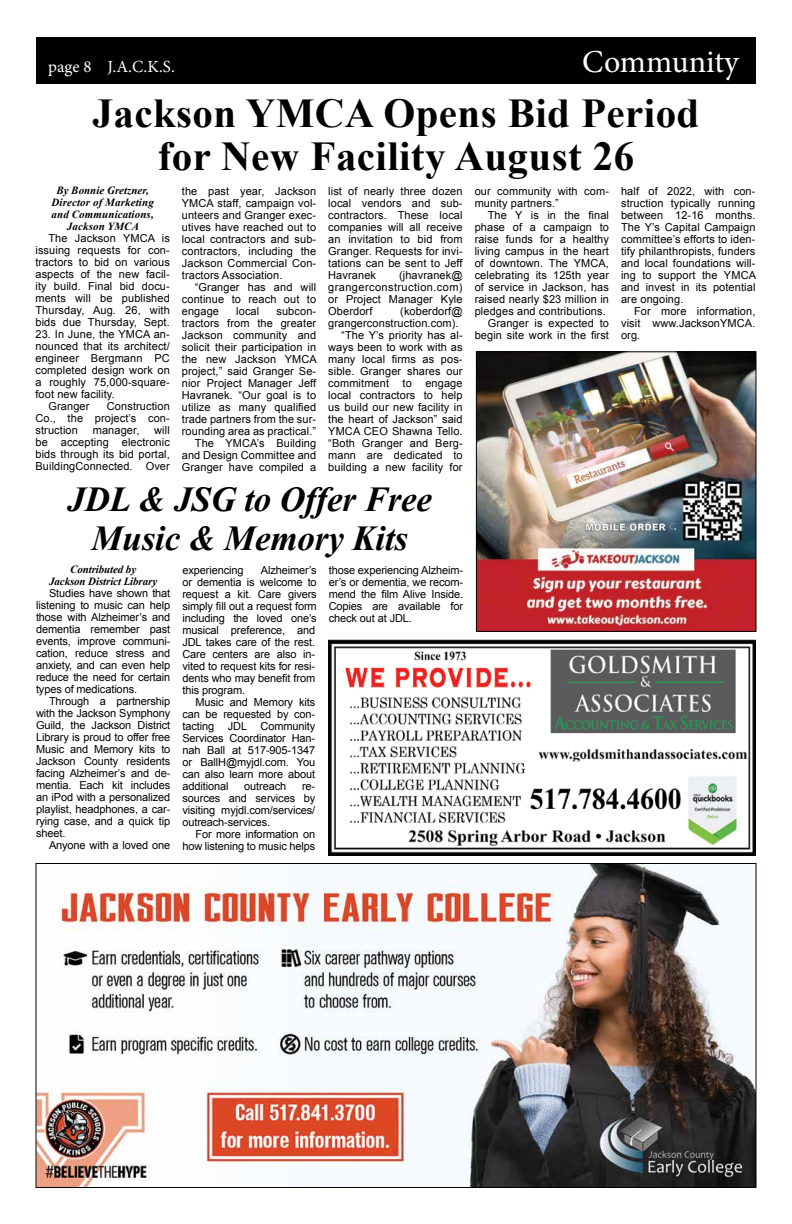
<style>
.page{position:relative;width:792px;height:1224px;background:#fff}
.page>*{position:absolute;margin:0;border:0;box-sizing:border-box;transform-origin:0 0}
.t1{font:700 41px/43px "Times New Roman";letter-spacing:.01em;color:#000;text-align:center}
.t2{font:italic 700 35px/39px "Times New Roman";letter-spacing:-.005em;color:#000;text-align:center}
.t3{font:32px "Minion Pro";color:#fff}
.t4{font:17px "Minion Pro";color:#fff}
.t5{font:11px/12px "Arial";letter-spacing:.01em;color:#000;text-align:justify}
.t6{font:11px/12px "Arial";letter-spacing:-.01em;color:#000}
.t7{font:italic 700 11px/12px "Times New Roman";color:#000;text-align:center}
</style>
<div class="page">
<div style="left:36px;top:37px;width:720px;height:47px;background:#000"></div>
<img style="left:38px;top:865px;width:716px;height:321px">
<img style="left:329px;top:640px;width:427px;height:216px">
<img style="left:478px;top:354px;width:276px;height:276px">
<div style="left:476px;top:352px;width:280px;height:280px;border:1px solid #000"></div>
<h3 class="t4" style="left:48px;top:55px;width:128px">page 8 J.A.C.K.S.</h3>
<h3 class="t3" style="left:582px;top:40px;width:158px">Community</h3>
<h1 class="t1" style="left:93px;top:91px;width:608px">Jackson YMCA Opens Bid Period for New Facility August 26</h1>
<p class="t7" style="left:51px;top:184px;width:104px">By Bonnie Gretzner,<br>Director of Marketing and Communications,<br>Jackson YMCA</p>
<p class="t5" style="left:35px;top:232px;width:136px;text-indent:13px">The Jackson YMCA is issuing requests for con&shy;tractors to bid on various aspects of the new facil&shy;ity build. Final bid docu&shy;ments will be published Thursday, Aug. 26, with bids due Thursday, Sept.</p>
<p class="t5" style="left:35px;top:328px;width:136px">23. In June, the YMCA an-</p>
<p class="t5" style="left:35px;top:340px;width:136px">nounced that its architect/</p>
<p class="t5" style="left:35px;top:352px;width:136px">engineer Bergmann PC</p>
<p class="t5" style="left:35px;top:364px;width:136px">completed design work on</p>
<p class="t5" style="left:35px;top:376px;width:136px">a roughly 75,000-square-</p>
<p class="t5" style="left:35px;top:388px;width:81px">foot new facility.</p>
<p class="t5" style="left:48px;top:400px;width:43px">Granger</p>
<p class="t5" style="left:328px;top:185px;width:136px">list of nearly three dozen local vendors and sub&shy;contractors. These local companies will all receive an invitation to bid from Granger. Requests for invi&shy;tations can be sent to Jeff Havranek</p>
<p class="t5" style="left:621px;top:185px;width:136px">half of 2022, with con&shy;struction typically running between 12-16 months.<br>The Y’s Capital Campaign committee’s efforts to iden&shy;tify philanthropists, funders and local foundations will&shy;ing to support the YMCA and invest in its potential are ongoing.</p>
<p class="t5" style="left:621px;top:305px;width:136px;text-indent:13px">For more information, visit www.JacksonYMCA. org.</p>
<p class="t5" style="left:182px;top:185px;width:136px">the past year, Jackson YMCA staff, campaign vol&shy;unteers and Granger exec&shy;utives have reached out to local contractors and sub&shy;contractors, including the Jackson Commercial Con&shy;tractors Association.</p>
<p class="t5" style="left:182px;top:281px;width:136px;text-indent:13px">“Granger has and will continue to reach out to engage</p>
<p class="t5" style="left:475px;top:185px;width:136px">our community with com&shy;munity partners.”</p>
<p class="t5" style="left:475px;top:209px;width:136px;text-align:right">The Y is in the final phase of a campaign to raise funds for a healthy living campus in the heart of downtown. The YMCA, celebrating its 125th year of service in Jackson, has raised nearly $23 million in pledges and contributions.<br>Granger is expected to begin site work in the first</p>
<p class="t5" style="left:328px;top:269px;width:136px;text-indent:71px">(jhavranek@ grangerconstruction.com) or Project Manager Kyle Oberdorf</p>
<p class="t5" style="left:400px;top:305px;width:64px">(koberdorf@</p>
<p class="t5" style="left:328px;top:317px;width:132px">grangerconstruction.com).</p>
<p class="t5" style="left:341px;top:329px;width:123px">“The Y’s priority has al-</p>
<p class="t5" style="left:328px;top:341px;width:136px">ways been to work with as</p>
<p class="t5" style="left:328px;top:353px;width:136px">many local firms as pos-</p>
<p class="t5" style="left:328px;top:365px;width:136px">sible. Granger shares our</p>
<p class="t5" style="left:328px;top:377px;width:136px">commitment to engage</p>
<p class="t5" style="left:328px;top:389px;width:136px">local contractors to help</p>
<p class="t5" style="left:328px;top:401px;width:136px">us build our new facility in</p>
<p class="t5" style="left:328px;top:413px;width:136px">the heart of Jackson” said</p>
<p class="t5" style="left:328px;top:425px;width:136px">YMCA CEO Shawna Tello.</p>
<p class="t5" style="left:328px;top:437px;width:136px">“Both Granger and Berg-</p>
<p class="t5" style="left:328px;top:449px;width:136px">mann are dedicated to</p>
<p class="t5" style="left:328px;top:461px;width:136px">building a new facility for</p>
<p class="t5" style="left:182px;top:305px;width:136px;text-align:right">subcon-<br>tractors from the greater<br>Jackson community and solicit their participation in the new Jackson YMCA project,” said Granger Se&shy;nior Project Manager Jeff<br>Havranek. “Our goal is to utilize as many qualified trade partners from the sur&shy;rounding area as practical.”<br>The YMCA’s Building and Design Committee and<br>Granger have compiled a</p>
<p class="t5" style="left:236px;top:305px;width:25px">local</p>
<p class="t5" style="left:35px;top:400px;width:136px;text-indent:71px">Construction Co., the project’s con&shy;struction</p>
<p class="t5" style="left:35px;top:424px;width:136px;text-indent:119px">will be accepting electronic bids through its bid portal, BuildingConnected. Over</p>
<p class="t5" style="left:93px;top:424px;width:48px">manager,</p>
<h2 class="t2" style="left:68px;top:479px;width:366px">JDL &amp; JSG to Offer Free<br>Music &amp; Memory Kits</h2>
<p class="t7" style="left:49px;top:563px;width:110px">Contributed by<br>Jackson District Library</p>
<p class="t5" style="left:36px;top:587px;width:136px;text-indent:13px">Studies have shown that listening to music can help those with Alzheimer’s and dementia remember past events, improve communi&shy;cation, reduce stress and anxiety, and can even help reduce the need for certain types of medications.</p>
<p class="t5" style="left:36px;top:695px;width:136px;text-indent:13px">Through a partnership with the Jackson Symphony Guild, the Jackson District Library is proud to offer free Music and Memory kits to Jackson County residents facing Alzheimer’s and de&shy;mentia. Each kit includes an iPod with a personalized playlist, headphones, a car&shy;rying case, and a quick tip sheet.</p>
<p class="t6" style="left:49px;top:839px;width:123px">Anyone with a loved one</p>
<p class="t6" style="left:182px;top:564px;width:136px;text-indent:78px">Alzheimer’s or dementia is welcome to request a kit. Care givers simply fill out a request form including the loved one’s musical preference, and<br>JDL takes care of the rest.<br>Care centers are also in&shy;vited to request kits for resi&shy;dents who may benefit from this program.</p>
<p class="t5" style="left:182px;top:696px;width:134px;text-indent:13px">Music and Memory kits can be requested by con&shy;tacting JDL Community Services Coordinator Han&shy;nah Ball at 517-905-1347 or BallH@myjdl.com. You can also learn more about additional</p>
<p class="t6" style="left:182px;top:564px;width:63px">experiencing</p>
<p class="t5" style="left:329px;top:564px;width:136px">those experiencing Alzheim&shy;er’s or dementia, we recom&shy;mend the film Alive Inside.<br>Copies are available for check out at JDL.</p>
<p class="t6" style="left:244px;top:780px;width:44px">outreach</p>
<p class="t5" style="left:182px;top:780px;width:134px;text-indent:120px">re&shy;sources and services by visiting myjdl.com/services/ outreach-services.</p>
<p class="t6" style="left:182px;top:828px;width:134px;text-align:right">For more information on how listening to music helps</p>
</div>
